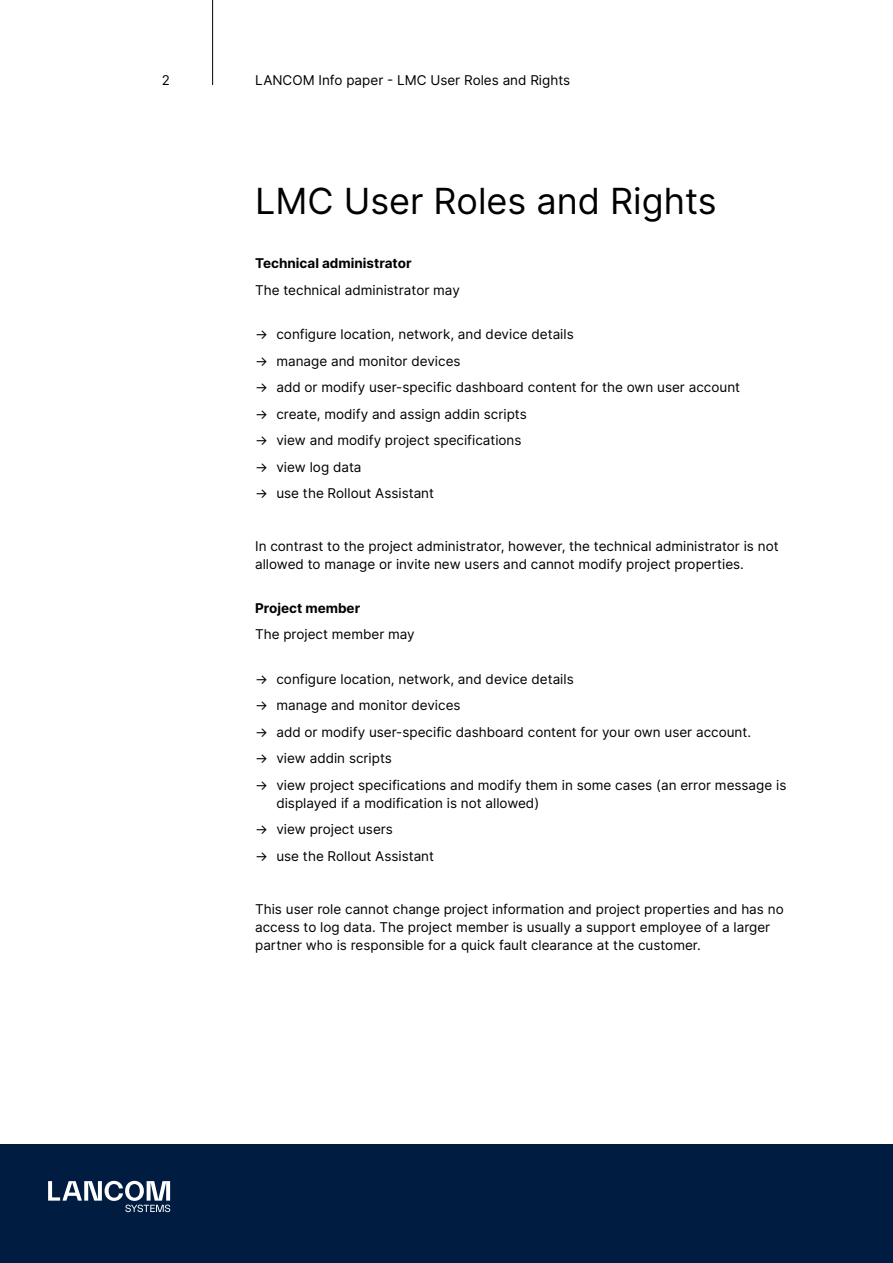
<style>
.page{position:relative;width:893px;height:1263px;background:#fff}
.page>*{position:absolute;margin:0;border:0;box-sizing:border-box;transform-origin:0 0}
.t1{font:36px "Inter";color:#000}
.t2{font:13.5px/18px "Inter";color:#000}
.t3{font:700 13.5px "Inter";color:#000}
</style>
<div class="page">
<hr style="left:212px;top:0;width:1px;height:85px;background:#000">
<div style="left:0;top:1144px;width:893px;height:119px;background:#001d41"></div>
<svg style="left:48px;top:1181px;width:122px;height:31px"></svg>
<p class="t2" style="left:162px;top:71px;width:10px">2</p>
<p class="t2" style="left:255px;top:71px;width:317px">LANCOM Info paper - LMC User Roles and Rights</p>
<h1 class="t1" style="left:255px;top:175px;width:463px">LMC User Roles and Rights</h1>
<p class="t3" style="left:255px;top:253px;width:158px">Technical administrator</p>
<p class="t2" style="left:255px;top:280px;width:206px">The technical administrator may</p>
<p class="t2" style="left:255px;top:325px;width:320px">→ configure location, network, and device details</p>
<p class="t2" style="left:255px;top:352px;width:207px">→ manage and monitor devices</p>
<p class="t2" style="left:255px;top:378px;width:487px">→ add or modify user-specific dashboard content for the own user account</p>
<p class="t2" style="left:255px;top:405px;width:273px">→ create, modify and assign addin scripts</p>
<p class="t2" style="left:255px;top:431px;width:268px">→ view and modify project specifications</p>
<p class="t2" style="left:255px;top:458px;width:108px">→ view log data</p>
<p class="t2" style="left:255px;top:484px;width:180px">→ use the Rollout Assistant</p>
<p class="t2" style="left:255px;top:537px;width:525px">In contrast to the project administrator, however, the technical administrator is not allowed to manage or invite new users and cannot modify project properties.</p>
<p class="t3" style="left:255px;top:598px;width:107px">Project member</p>
<p class="t2" style="left:255px;top:625px;width:161px">The project member may</p>
<p class="t2" style="left:255px;top:670px;width:320px">→ configure location, network, and device details</p>
<p class="t2" style="left:255px;top:696px;width:207px">→ manage and monitor devices</p>
<p class="t2" style="left:255px;top:723px;width:497px">→ add or modify user-specific dashboard content for your own user account.</p>
<p class="t2" style="left:255px;top:749px;width:138px">→ view addin scripts</p>
<p class="t2" style="left:276px;top:776px;width:511px;text-indent:-21px">→ view project specifications and modify them in some cases (an error message is displayed if a modification is not allowed)</p>
<p class="t2" style="left:255px;top:820px;width:139px">→ view project users</p>
<p class="t2" style="left:255px;top:847px;width:180px">→ use the Rollout Assistant</p>
<p class="t2" style="left:255px;top:900px;width:530px">This user role cannot change project information and project properties and has no access to log data. The project member is usually a support employee of a larger partner who is responsible for a quick fault clearance at the customer.</p>
</div>
